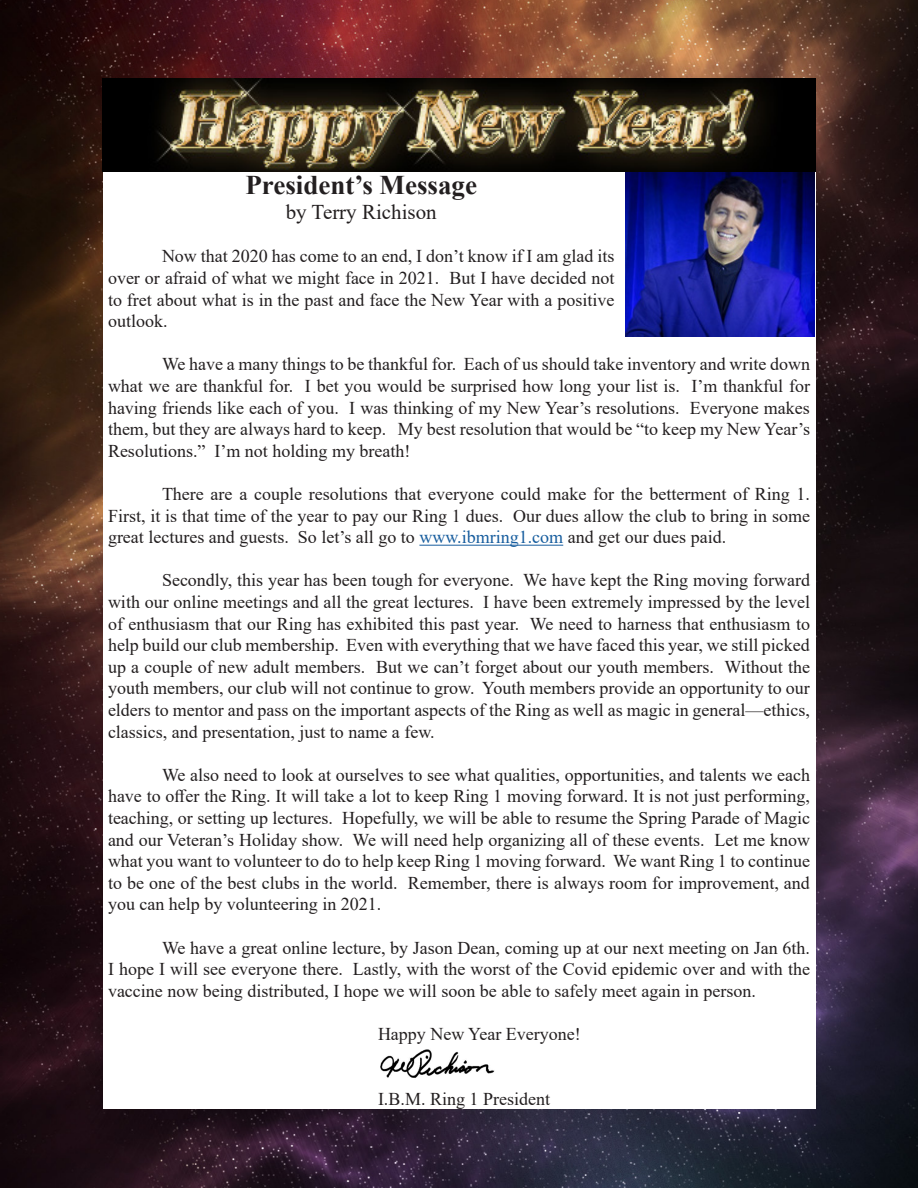
<style>
.page{position:relative;width:918px;height:1188px;background:#fff}
.page>*{position:absolute;margin:0;border:0;box-sizing:border-box;transform-origin:0 0}
.Article_Title{font:700 27px "Times New Roman";color:#231f20}
.Article_Author{font:21px "Times New Roman";color:#231f20}
.t1{font:18px/21.6px "Times New Roman";color:#231f20;text-align:justify}
.s1{color:#175d9e}
</style>
<div class="page">
<img style="left:1px;top:0;width:917px;height:1187px">
<div style="left:103px;top:79px;width:712px;height:1030px;background:#fff"></div>
<hr style="left:419px;top:545px;width:144px;height:1px;background:#175d9e">
<img style="left:380px;top:1049px;width:115px;height:29px">
<img style="left:625px;top:172px;width:190px;height:164px">
<img style="left:103px;top:79px;width:712px;height:92px">
<p class="Article_Title" style="left:245px;top:166px;width:233px">President’s Message</p>
<p class="Article_Author" style="left:286px;top:197px;width:152px">by Terry Richison</p>
<p class="t1" style="left:108px;top:245px;width:508px;text-indent:54px">Now that 2020 has come to an end, I don’t know if I am glad its over or afraid of what we might face in 2021. But I have decided not to fret about what is in the past and face the New Year with a positive outlook.</p>
<p class="t1" style="left:108px;top:353px;width:704px;text-indent:54px">We have a many things to be thankful for. Each of us should take inventory and write down what we are thankful for. I bet you would be surprised how long your list is. I’m thankful for having friends like each of you. I was thinking of my New Year’s resolutions. Everyone makes them, but they are always hard to keep. My best resolution that would be “to keep my New Year’s Resolutions.” I’m not holding my breath!</p>
<p class="t1" style="left:108px;top:483px;width:704px;text-indent:54px">There are a couple resolutions that everyone could make for the betterment of Ring 1.<br>First, it is that time of the year to pay our Ring 1 dues. Our dues allow the club to bring in some great lectures and guests. So let’s all go to <span class="s1">www.ibmring1.com</span> and get our dues paid.</p>
<p class="t1" style="left:108px;top:569px;width:704px;text-indent:54px">Secondly, this year has been tough for everyone. We have kept the Ring moving forward with our online meetings and all the great lectures. I have been extremely impressed by the level of enthusiasm that our Ring has exhibited this past year. We need to harness that enthusiasm to help build our club membership. Even with everything that we have faced this year, we still picked up a couple of new adult members. But we can’t forget about our youth members. Without the youth members, our club will not continue to grow. Youth members provide an opportunity to our elders to mentor and pass on the important aspects of the Ring as well as magic in general—ethics, classics, and presentation, just to name a few.</p>
<p class="t1" style="left:108px;top:763px;width:704px;text-indent:54px">We also need to look at ourselves to see what qualities, opportunities, and talents we each have to offer the Ring. It will take a lot to keep Ring 1 moving forward. It is not just performing, teaching, or setting up lectures. Hopefully, we will be able to resume the Spring Parade of Magic and our Veteran’s Holiday show. We will need help organizing all of these events. Let me know what you want to volunteer to do to help keep Ring 1 moving forward. We want Ring 1 to continue to be one of the best clubs in the world. Remember, there is always room for improvement, and you can help by volunteering in 2021.</p>
<p class="t1" style="left:108px;top:936px;width:704px;text-indent:54px">We have a great online lecture, by Jason Dean, coming up at our next meeting on Jan 6th.<br>I hope I will see everyone there. Lastly, with the worst of the Covid epidemic over and with the vaccine now being distributed, I hope we will soon be able to safely meet again in person.</p>
<p class="t1" style="left:378px;top:1023px;width:204px">Happy New Year Everyone!</p>
<p class="t1" style="left:378px;top:1087px;width:174px">I.B.M. Ring 1 President</p>
</div>
